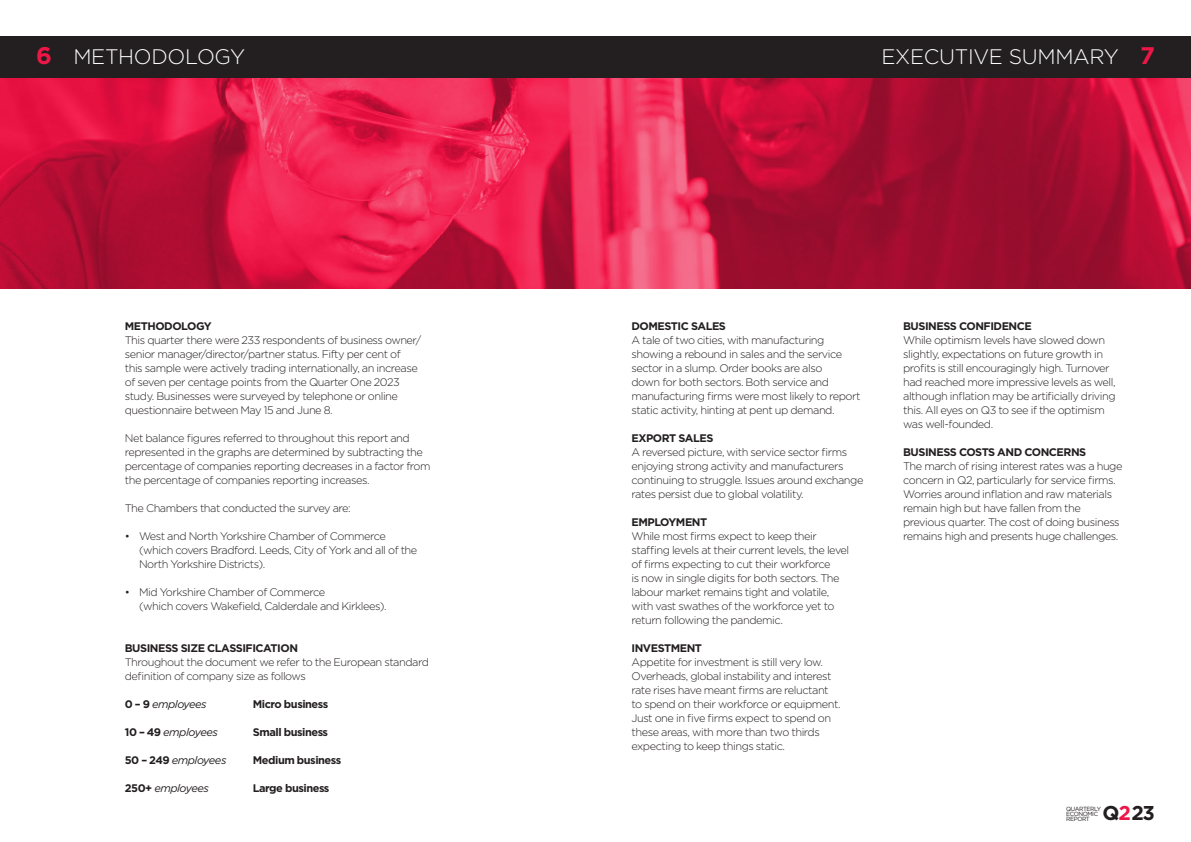
<style>
.page{position:relative;width:1191px;height:842px;background:#fff}
.page>*{position:absolute;margin:0;border:0;box-sizing:border-box;transform-origin:0 0}
.Page_Title{font:300 21px "Gotham";letter-spacing:-.015em;color:#fff}
.t1{font:700 20px "Gotham";color:#231f20}
.t2{font:300 11px/14px "Gotham";letter-spacing:-.04em;color:#231f20}
.Sub_Heading{font:700 11px "Gotham";letter-spacing:-.04em;color:#231f20}
.Normal_Large{font:italic 11px "Gotham";letter-spacing:-.04em;color:#231f20}
.Normal_Large-2{font:700 11px "Gotham";letter-spacing:-.04em;color:#231f20}
.t3{font:6px/5px "Gotham";letter-spacing:-.065em;color:#231f20}
.s1{font-weight:700;font-size:24px;color:#ed1747}
.s2{font-weight:700;font-style:normal}
.s3{color:#ed1747}
</style>
<div class="page">
<div style="left:595px;top:36px;width:596px;height:42px;background:#231f20"></div>
<div style="left:0;top:36px;width:595px;height:42px;background:#231f20"></div>
<img style="left:0;top:78px;width:1191px;height:210px">
<p class="Page_Title" style="left:36px;top:43px;width:211px"><span class="s1">6</span> METHODOLOGY</p>
<p class="Page_Title" style="left:881px;top:43px;width:275px">EXECUTIVE SUMMARY <span class="s1">7</span></p>
<p class="Sub_Heading" style="left:125px;top:319px;width:88px">METHODOLOGY</p>
<p class="t2" style="left:125px;top:333px;width:298px">This quarter there were 233 respondents of business owner/ senior manager/director/partner status. Fifty per cent of this sample were actively trading internationally, an increase of seven per centage points from the Quarter One 2023 study. Businesses were surveyed by telephone or online questionnaire between May 15 and June 8.</p>
<p class="t2" style="left:125px;top:431px;width:307px">Net balance figures referred to throughout this report and represented in the graphs are determined by subtracting the percentage of companies reporting decreases in a factor from the percentage of companies reporting increases.</p>
<p class="t2" style="left:125px;top:501px;width:227px">The Chambers that conducted the survey are:</p>
<p class="t2" style="left:139px;top:529px;width:280px;text-indent:-14px">• West and North Yorkshire Chamber of Commerce (which covers Bradford. Leeds, City of York and all of the<br>North Yorkshire Districts).</p>
<p class="t2" style="left:139px;top:585px;width:249px;text-indent:-14px">• Mid Yorkshire Chamber of Commerce<br>(which covers Wakefield, Calderdale and Kirklees).</p>
<p class="Sub_Heading" style="left:125px;top:641px;width:175px">BUSINESS SIZE CLASSIFICATION</p>
<p class="t2" style="left:125px;top:655px;width:306px">Throughout the document we refer to the European standard definition of company size as follows</p>
<p class="Normal_Large" style="left:125px;top:697px;width:83px"><span class="s2">0 – 9</span> employees</p>
<p class="Normal_Large-2" style="left:253px;top:697px;width:77px">Micro business</p>
<p class="Normal_Large" style="left:125px;top:725px;width:95px"><span class="s2">10 – 49</span> employees</p>
<p class="Normal_Large-2" style="left:253px;top:725px;width:77px">Small business</p>
<p class="Normal_Large" style="left:125px;top:753px;width:103px"><span class="s2">50 – 249</span> employees</p>
<p class="Normal_Large-2" style="left:253px;top:753px;width:90px">Medium business</p>
<p class="Normal_Large" style="left:125px;top:781px;width:86px"><span class="s2">250+</span> employees</p>
<p class="Normal_Large-2" style="left:253px;top:781px;width:78px">Large business</p>
<p class="Sub_Heading" style="left:631px;top:319px;width:96px">DOMESTIC SALES</p>
<p class="t2" style="left:631px;top:333px;width:230px">A tale of two cities, with manufacturing showing a rebound in sales and the service sector in a slump. Order books are also<br>down for both sectors. Both service and manufacturing firms were most likely to report static activity, hinting at pent up demand.</p>
<p class="Sub_Heading" style="left:631px;top:431px;width:83px">EXPORT SALES</p>
<p class="t2" style="left:631px;top:445px;width:233px">A reversed picture, with service sector firms enjoying strong activity and manufacturers continuing to struggle. Issues around exchange rates persist due to global volatility.</p>
<p class="Sub_Heading" style="left:631px;top:515px;width:77px">EMPLOYMENT</p>
<p class="t2" style="left:631px;top:529px;width:219px">While most firms expect to keep their staffing levels at their current levels, the level of firms expecting to cut their workforce<br>is now in single digits for both sectors. The labour market remains tight and volatile, with vast swathes of the workforce yet to return following the pandemic.</p>
<p class="Sub_Heading" style="left:631px;top:641px;width:72px">INVESTMENT</p>
<p class="t2" style="left:631px;top:655px;width:211px">Appetite for investment is still very low.<br>Overheads, global instability and interest rate rises have meant firms are reluctant to spend on their workforce or equipment.<br>Just one in five firms expect to spend on these areas, with more than two thirds expecting to keep things static.</p>
<p class="Sub_Heading" style="left:903px;top:319px;width:130px">BUSINESS CONFIDENCE</p>
<p class="t2" style="left:903px;top:333px;width:214px">While optimism levels have slowed down slightly, expectations on future growth in profits is still encouragingly high. Turnover had reached more impressive levels as well, although inflation may be artificially driving this. All eyes on Q3 to see if the optimism was well-founded.</p>
<p class="Sub_Heading" style="left:903px;top:445px;width:185px">BUSINESS COSTS AND CONCERNS</p>
<p class="t2" style="left:903px;top:459px;width:221px">The march of rising interest rates was a huge concern in Q2, particularly for service firms.<br>Worries around inflation and raw materials remain high but have fallen from the previous quarter. The cost of doing business remains high and presents huge challenges.</p>
<h2 class="t1" style="left:1102px;top:800px;width:54px">Q<span class="s3">2</span> 23</h2>
<p class="t3" style="left:1066px;top:806px;width:36px">QUARTERLY<br>ECONOMIC<br>REPORT</p>
</div>
